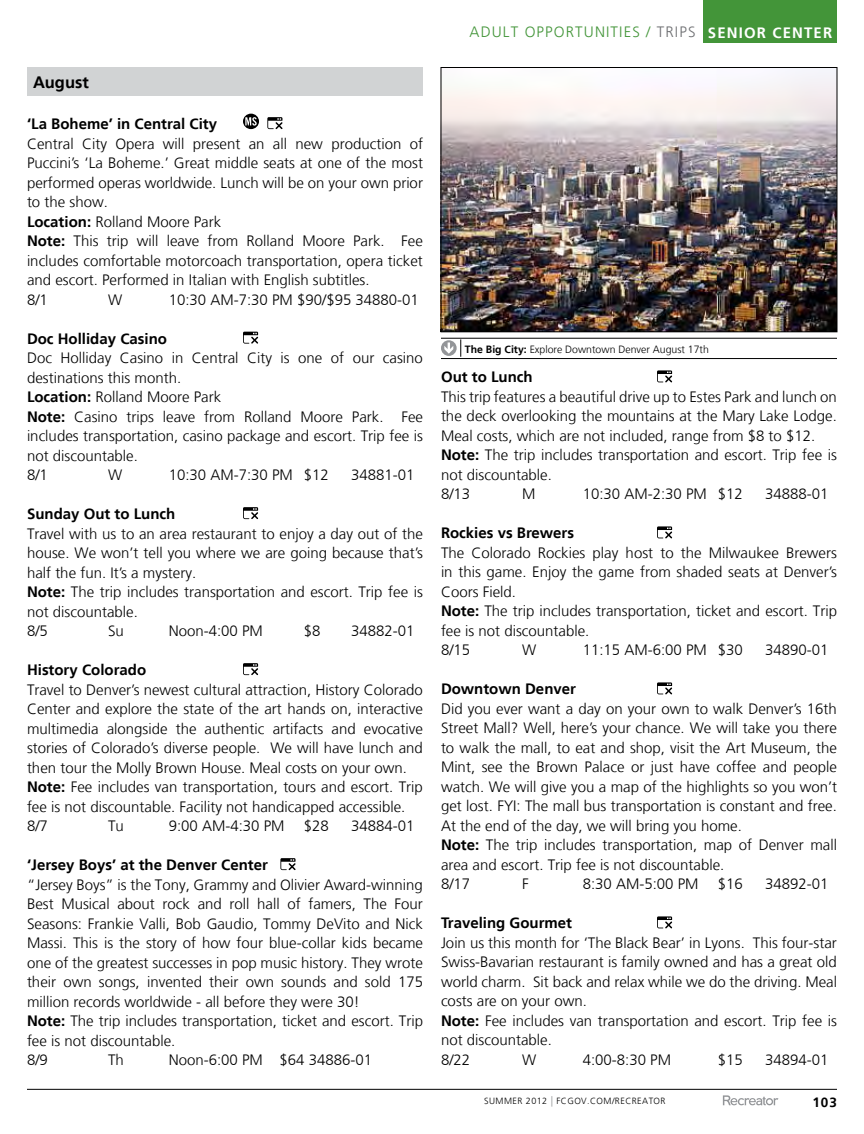
<style>
.page{position:relative;width:864px;height:1134px;background:#fff}
.page>*{position:absolute;margin:0;border:0;box-sizing:border-box;transform-origin:0 0}
.t1{font:700 16.5px "Frutiger LT";color:#000}
.t2{font:300 15px/19.5px "Frutiger LT";color:#000}
.t3{font:700 15px "Frutiger LT";color:#000}
.t4{font:300 15px "Frutiger LT";letter-spacing:.075em;color:#439539}
.t5{font:700 13.5px "Frutiger LT";color:#000}
.t6{font:300 10.5px "Frutiger LT";color:#000}
.t7{font:300 9px "Frutiger LT";letter-spacing:.05em;color:#000}
.s1{font-weight:700}
.s2{color:#6d6e71}
.s3{font-weight:700;color:#fff}
.s4{font-size:10.5px;color:#939598}
</style>
<div class="page">
<hr style="left:27px;top:1089px;width:810px;height:1px;background:#000">
<svg style="left:723px;top:1095px;width:55px;height:10px"></svg>
<div style="left:703px;top:0;width:134px;height:43px;background:#439539"></div>
<div style="left:27px;top:68px;width:396px;height:28px;background:#d1d3d4"></div>
<svg style="left:243px;top:114px;width:16px;height:15px"></svg>
<svg style="left:267px;top:117px;width:16px;height:12px"></svg>
<svg style="left:243px;top:332px;width:15px;height:12px"></svg>
<svg style="left:243px;top:507px;width:15px;height:12px"></svg>
<svg style="left:243px;top:663px;width:15px;height:12px"></svg>
<svg style="left:280px;top:858px;width:16px;height:12px"></svg>
<svg style="left:657px;top:370px;width:15px;height:12px"></svg>
<svg style="left:657px;top:526px;width:15px;height:12px"></svg>
<svg style="left:657px;top:682px;width:15px;height:12px"></svg>
<svg style="left:657px;top:916px;width:15px;height:12px"></svg>
<hr style="left:441px;top:338px;width:396px;height:1px;background:#000">
<svg style="left:441px;top:340px;width:16px;height:16px"></svg>
<svg style="left:444px;top:342px;width:9px;height:12px"></svg>
<hr style="left:441px;top:358px;width:396px;height:1px;background:#000">
<svg style="left:461px;top:339px;width:1px;height:18px"></svg>
<img style="left:443px;top:69px;width:392px;height:261px">
<div style="left:441px;top:67px;width:396px;height:265px;border:1px solid #000"></div>
<p class="t1" style="left:33px;top:73px;width:57px">August</p>
<p class="t3" style="left:27px;top:115px;width:192px">‘La Boheme’ in Central City</p>
<p class="t2" style="left:27px;top:134px;width:398px">Central City Opera will present an all new production of Puccini’s ‘La Boheme.’ Great middle seats at one of the most performed operas worldwide. Lunch will be on your own prior to the show.<br><span class="s1">Location:</span> Rolland Moore Park<br><span class="s1">Note:</span> This trip will leave from Rolland Moore Park. Fee includes comfortable motorcoach transportation, opera ticket and escort. Performed in Italian with English subtitles.<br>8/1</p>
<p class="t2" style="left:108px;top:290px;width:16px">W</p>
<p class="t2" style="left:169px;top:290px;width:252px">10:30 AM-7:30 PM $90/$95 34880-01</p>
<p class="t3" style="left:27px;top:330px;width:142px">Doc Holliday Casino</p>
<p class="t2" style="left:27px;top:348px;width:398px">Doc Holliday Casino in Central City is one of our casino destinations this month.<br><span class="s1">Location:</span> Rolland Moore Park<br><span class="s1">Note:</span> Casino trips leave from Rolland Moore Park. Fee includes transportation, casino package and escort. Trip fee is not discountable.<br>8/1</p>
<p class="t2" style="left:108px;top:465px;width:16px">W</p>
<p class="t2" style="left:169px;top:465px;width:162px">10:30 AM-7:30 PM $12</p>
<p class="t2" style="left:351px;top:465px;width:65px">34881-01</p>
<p class="t3" style="left:27px;top:505px;width:150px">Sunday Out to Lunch</p>
<p class="t2" style="left:27px;top:524px;width:398px">Travel with us to an area restaurant to enjoy a day out of the house. We won’t tell you where we are going because that’s half the fun. It’s a mystery.<br><span class="s1">Note:</span> The trip includes transportation and escort. Trip fee is not discountable.<br>8/5</p>
<p class="t2" style="left:108px;top:621px;width:17px">Su</p>
<p class="t2" style="left:169px;top:621px;width:96px">Noon-4:00 PM</p>
<p class="t2" style="left:304px;top:621px;width:18px">$8</p>
<p class="t2" style="left:351px;top:621px;width:65px">34882-01</p>
<p class="t3" style="left:27px;top:661px;width:121px">History Colorado</p>
<p class="t2" style="left:27px;top:680px;width:398px">Travel to Denver’s newest cultural attraction, History Colorado Center and explore the state of the art hands on, interactive multimedia alongside the authentic artifacts and evocative stories of Colorado’s diverse people. We will have lunch and then tour the Molly Brown House. Meal costs on your own.<br><span class="s1">Note:</span> Fee includes van transportation, tours and escort. Trip fee is not discountable. Facility not handicapped accessible.<br>8/7</p>
<p class="t2" style="left:108px;top:816px;width:17px">Tu</p>
<p class="t2" style="left:169px;top:816px;width:117px">9:00 AM-4:30 PM</p>
<p class="t2" style="left:304px;top:816px;width:27px">$28</p>
<p class="t2" style="left:351px;top:816px;width:65px">34884-01</p>
<p class="t3" style="left:27px;top:856px;width:242px">‘Jersey Boys’ at the Denver Center</p>
<p class="t2" style="left:27px;top:875px;width:398px">“Jersey Boys” is the Tony, Grammy and Olivier Award-winning Best Musical about rock and roll hall of famers, The Four Seasons: Frankie Valli, Bob Gaudio, Tommy DeVito and Nick Massi. This is the story of how four blue-collar kids became one of the greatest successes in pop music history. They wrote their own songs, invented their own sounds and sold 175 million records worldwide - all before they were 30!<br><span class="s1">Note:</span> The trip includes transportation, ticket and escort. Trip fee is not discountable.<br>8/9</p>
<p class="t2" style="left:108px;top:1050px;width:17px">Th</p>
<p class="t2" style="left:169px;top:1050px;width:205px">Noon-6:00 PM $64 34886-01</p>
<p class="t4" style="left:470px;top:23px;width:364px">ADULT OPPORTUNITIES / <span class="s2">TRIPS</span> <span class="s3">SENIOR CENTER</span></p>
<p class="t6" style="left:465px;top:344px;width:245px"><span class="s1">The Big City:</span> Explore Downtown Denver August 17th</p>
<p class="t3" style="left:441px;top:368px;width:93px">Out to Lunch</p>
<p class="t2" style="left:441px;top:387px;width:397px">This trip features a beautiful drive up to Estes Park and lunch on the deck overlooking the mountains at the Mary Lake Lodge.<br>Meal costs, which are not included, range from $8 to $12.<br><span class="s1">Note:</span> The trip includes transportation and escort. Trip fee is not discountable.<br>8/13</p>
<p class="t2" style="left:522px;top:485px;width:15px">M</p>
<p class="t2" style="left:583px;top:485px;width:162px">10:30 AM-2:30 PM $12</p>
<p class="t2" style="left:765px;top:485px;width:65px">34888-01</p>
<p class="t3" style="left:441px;top:524px;width:135px">Rockies vs Brewers</p>
<p class="t2" style="left:441px;top:543px;width:398px">The Colorado Rockies play host to the Milwaukee Brewers in this game. Enjoy the game from shaded seats at Denver’s Coors Field.<br><span class="s1">Note:</span> The trip includes transportation, ticket and escort. Trip fee is not discountable.<br>8/15</p>
<p class="t2" style="left:522px;top:641px;width:16px">W</p>
<p class="t2" style="left:583px;top:641px;width:162px">11:15 AM-6:00 PM $30</p>
<p class="t2" style="left:765px;top:641px;width:65px">34890-01</p>
<p class="t3" style="left:441px;top:680px;width:137px">Downtown Denver</p>
<p class="t2" style="left:441px;top:699px;width:398px">Did you ever want a day on your own to walk Denver’s 16th Street Mall? Well, here’s your chance. We will take you there to walk the mall, to eat and shop, visit the Art Museum, the Mint, see the Brown Palace or just have coffee and people watch. We will give you a map of the highlights so you won’t get lost. FYI: The mall bus transportation is constant and free.<br>At the end of the day, we will bring you home.<br><span class="s1">Note:</span> The trip includes transportation, map of Denver mall area and escort. Trip fee is not discountable.<br>8/17</p>
<p class="t2" style="left:522px;top:875px;width:8px">F</p>
<p class="t2" style="left:583px;top:875px;width:117px">8:30 AM-5:00 PM</p>
<p class="t2" style="left:718px;top:875px;width:27px">$16</p>
<p class="t2" style="left:765px;top:875px;width:65px">34892-01</p>
<p class="t3" style="left:441px;top:914px;width:133px">Traveling Gourmet</p>
<p class="t2" style="left:441px;top:933px;width:398px">Join us this month for ‘The Black Bear’ in Lyons. This four-star Swiss-Bavarian restaurant is family owned and has a great old world charm. Sit back and relax while we do the driving. Meal costs are on your own.<br><span class="s1">Note:</span> Fee includes van transportation and escort. Trip fee is not discountable.<br>8/22</p>
<p class="t2" style="left:522px;top:1050px;width:16px">W</p>
<p class="t2" style="left:583px;top:1050px;width:90px">4:00-8:30 PM</p>
<p class="t2" style="left:718px;top:1050px;width:27px">$15</p>
<p class="t2" style="left:765px;top:1050px;width:65px">34894-01</p>
<p class="t7" style="left:484px;top:1096px;width:183px">SUMMER 2012 <span class="s4">|</span> FCGOV.COM/RECREATOR</p>
<p class="t5" style="left:812px;top:1094px;width:26px">103</p>
</div>
